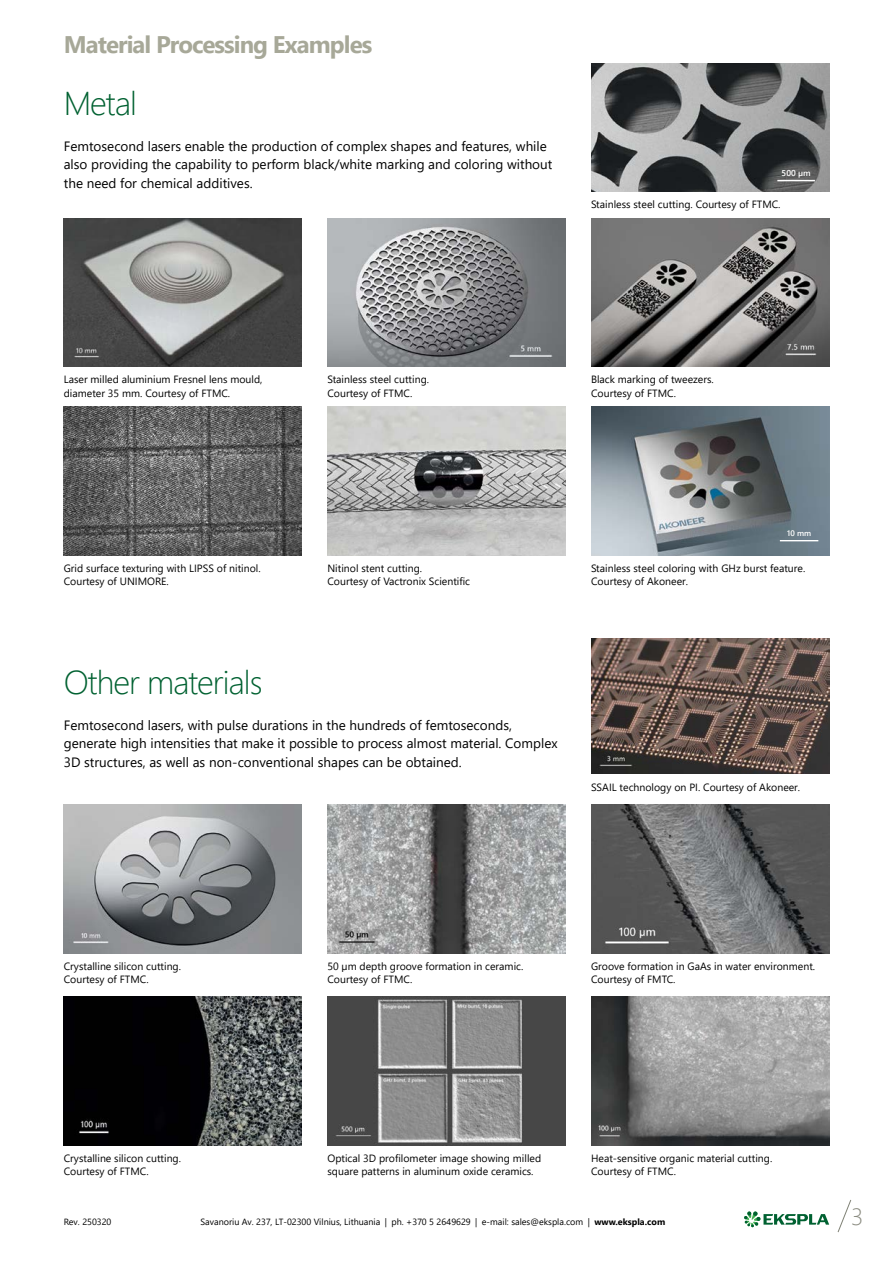
<style>
.page{position:relative;width:893px;height:1263px;background:#fff}
.page>*{position:absolute;margin:0;border:0;box-sizing:border-box;transform-origin:0 0}
.t1{font:300 33px "Segoe UI";letter-spacing:-.03em;color:#006131}
.t2{font:700 24px "Segoe UI";letter-spacing:-.04em;color:#a7a898}
.t3{font:300 24px "Segoe UI";color:#8a8b80}
.t4{font:13.5px/18.8px "Segoe UI";color:#000}
.t5{font:10.5px/13.5px "Segoe UI";color:#000}
.t6{font:9px "Segoe UI";color:#000}
.t7{font:600 8.55px "Segoe UI";color:#fff}
.t8{font:600 7.95px "Segoe UI";color:#fff}
.s1{font-weight:700}
</style>
<div class="page">
<img style="left:327px;top:407px;width:239px;height:148px">
<img style="left:591px;top:64px;width:238px;height:128px">
<img style="left:591px;top:407px;width:238px;height:148px">
<svg style="left:837px;top:1200px;width:15px;height:33px"></svg>
<svg style="left:744px;top:1211px;width:85px;height:16px"></svg>
<hr style="left:777px;top:180px;width:38px;height:1px;background:#fff">
<hr style="left:780px;top:540px;width:38px;height:1px;background:#fff">
<img style="left:327px;top:804px;width:239px;height:149px">
<img style="left:327px;top:996px;width:239px;height:149px">
<img style="left:591px;top:804px;width:238px;height:149px">
<img style="left:591px;top:639px;width:238px;height:134px">
<img style="left:591px;top:996px;width:238px;height:149px">
<img style="left:64px;top:804px;width:238px;height:149px">
<img style="left:64px;top:996px;width:238px;height:149px">
<img style="left:64px;top:218px;width:238px;height:149px">
<img style="left:327px;top:218px;width:239px;height:149px">
<img style="left:591px;top:218px;width:238px;height:149px">
<img style="left:64px;top:407px;width:238px;height:148px">
<h2 class="t2" style="left:64px;top:22px;width:310px">Material Processing Examples</h2>
<h1 class="t1" style="left:64px;top:72px;width:75px">Metal</h1>
<p class="t4" style="left:64px;top:135px;width:490px">Femtosecond lasers enable the production of complex shapes and features, while also providing the capability to perform black/white marking and coloring without the need for chemical additives.</p>
<p class="t7" style="left:782px;top:165px;width:31px">500 µm</p>
<p class="t5" style="left:591px;top:196px;width:191px">Stainless steel cutting. Courtesy of FTMC.</p>
<p class="t5" style="left:64px;top:372px;width:200px">Laser milled aluminium Fresnel lens mould, diameter 35 mm. Courtesy of FTMC.</p>
<p class="t5" style="left:327px;top:372px;width:103px">Stainless steel cutting.<br>Courtesy of FTMC.</p>
<p class="t5" style="left:591px;top:372px;width:124px">Black marking of tweezers.<br>Courtesy of FTMC.</p>
<p class="t8" style="left:787px;top:526px;width:25px">10 mm</p>
<p class="t5" style="left:64px;top:560px;width:198px">Grid surface texturing with LIPSS of nitinol.<br>Courtesy of UNIMORE.</p>
<p class="t5" style="left:327px;top:560px;width:144px">Nitinol stent cutting.<br>Courtesy of Vactronix Scientific</p>
<h1 class="t1" style="left:64px;top:651px;width:200px">Other materials</h1>
<p class="t4" style="left:64px;top:714px;width:495px">Femtosecond lasers, with pulse durations in the hundreds of femtoseconds, generate high intensities that make it possible to process almost material. Complex<br>3D structures, as well as non-conventional shapes can be obtained.</p>
<p class="t5" style="left:591px;top:560px;width:216px">Stainless steel coloring with GHz burst feature.<br>Courtesy of Akoneer.</p>
<p class="t5" style="left:591px;top:780px;width:211px">SSAIL technology on PI. Courtesy of Akoneer.</p>
<p class="t5" style="left:64px;top:958px;width:119px">Crystalline silicon cutting.<br>Courtesy of FTMC.</p>
<p class="t5" style="left:327px;top:958px;width:197px">50 µm depth groove formation in ceramic.<br>Courtesy of FTMC.</p>
<p class="t5" style="left:591px;top:958px;width:226px">Groove formation in GaAs in water environment.<br>Courtesy of FMTC.</p>
<p class="t5" style="left:64px;top:1150px;width:119px">Crystalline silicon cutting.<br>Courtesy of FTMC.</p>
<p class="t5" style="left:327px;top:1150px;width:215px">Optical 3D profilometer image showing milled square patterns in aluminum oxide ceramics.</p>
<p class="t5" style="left:591px;top:1150px;width:183px">Heat-sensitive organic material cutting.<br>Courtesy of FTMC.</p>
<p class="t6" style="left:64px;top:1213px;width:49px">Rev. 250320</p>
<p class="t6" style="left:200px;top:1213px;width:466px">Savanoriu Av. 237, LT-02300 Vilnius, Lithuania | ph. +370 5 2649629 | e-mail: sales@ekspla.com | <span class="s1">www.ekspla.com</span></p>
<h2 class="t3" style="left:851px;top:1193px;width:14px">3</h2>
</div>
